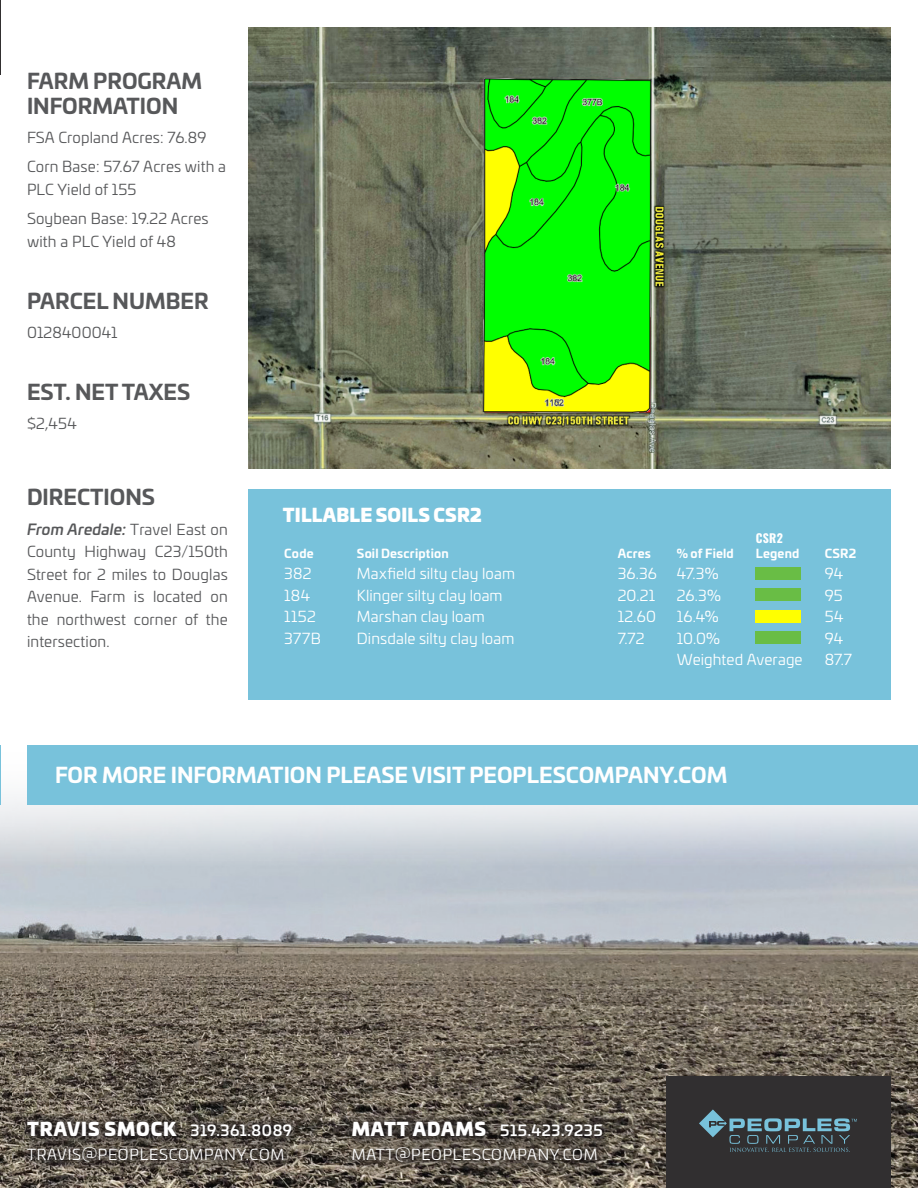
<style>
.page{position:relative;width:918px;height:1188px;background:#fff}
.page>*{position:absolute;margin:0;border:0;box-sizing:border-box;transform-origin:0 0}
.t1{font:700 21px/25.2px "Univia Pro";color:#57585a}
.t2{font:700 21px "Univia Pro";color:#fff}
.t3{font:18px "Univia Pro Ultra";letter-spacing:.01em;color:#fff}
.t4{font:15px/22.5px "Univia Pro";letter-spacing:.01em;color:#57585a}
.t5{font:15px "Univia Pro";letter-spacing:.015em;color:#fff}
.t6{font:15px "Univia Pro";letter-spacing:.05em;color:#fff}
.t7{font:500 15px "Univia Pro";letter-spacing:.04em;color:#fff}
.t8{font:700 12px "Univia Pro";letter-spacing:.02em;color:#fff}
.t9{font:700 12px "Oswald";color:#fff}
.s1{font-weight:500;font-style:italic}
.s2{font-family:"Univia Pro Ultra";font-weight:400;font-size:18px}
</style>
<div class="page">
<div style="left:248px;top:489px;width:643px;height:210px;background:#78c2db"></div>
<img style="left:0;top:796px;width:918px;height:392px">
<img style="left:248px;top:27px;width:643px;height:441px">
<img style="left:477px;top:72px;width:179px;height:345px">
<div style="left:755px;top:567px;width:45px;height:13px;background:#69bd45"></div>
<div style="left:755px;top:588px;width:45px;height:13px;background:#69bd45"></div>
<div style="left:755px;top:631px;width:45px;height:13px;background:#69bd45"></div>
<div style="left:755px;top:610px;width:45px;height:13px;background:#ff0"></div>
<hr style="left:0;top:0;width:1px;height:75px;background:#312f30">
<div style="left:667px;top:1077px;width:224px;height:111px;background:#312f30"></div>
<hr style="left:0;top:745px;width:1px;height:60px;background:#78c2db">
<div style="left:27px;top:745px;width:891px;height:60px;background:#78c2db"></div>
<div style="left:20px;top:1119px;width:279px;height:57px;background:#231f20;opacity:.75"></div>
<div style="left:15px;top:1109px;width:289px;height:65px;background:#231f20;opacity:.75"></div>
<div style="left:345px;top:1119px;width:265px;height:57px;background:#231f20;opacity:.75"></div>
<div style="left:340px;top:1109px;width:275px;height:65px;background:#231f20;opacity:.75"></div>
<svg style="left:699px;top:1109px;width:158px;height:43px"></svg>
<p class="t1" style="left:27px;top:67px;width:177px">FARM PROGRAM<br>INFORMATION</p>
<p class="t4" style="left:27px;top:126px;width:181px">FSA Cropland Acres: 76.89</p>
<p class="t4" style="left:27px;top:155px;width:201px">Corn Base: 57.67 Acres with a<br>PLC Yield of 155</p>
<p class="t4" style="left:27px;top:207px;width:183px">Soybean Base: 19.22 Acres with a PLC Yield of 48</p>
<p class="t1" style="left:27px;top:286px;width:183px">PARCEL NUMBER</p>
<p class="t4" style="left:27px;top:320px;width:92px">0128400041</p>
<p class="t1" style="left:27px;top:378px;width:165px">EST. NET TAXES</p>
<p class="t4" style="left:27px;top:411px;width:51px">$2,454</p>
<p class="t1" style="left:27px;top:483px;width:130px">DIRECTIONS</p>
<p class="t4" style="left:27px;top:517px;width:202px;text-align:justify"><span class="s1">From Aredale:</span> Travel East on County Highway C23/150th Street for 2 miles to Douglas Avenue. Farm is located on the northwest corner of the intersection.</p>
<p class="t3" style="left:283px;top:500px;width:200px">TILLABLE SOILS CSR2</p>
<p class="t9" style="left:756px;top:532px;width:29px">CSR2</p>
<p class="t8" style="left:284px;top:544px;width:31px">Code</p>
<p class="t8" style="left:357px;top:544px;width:93px">Soil Description</p>
<p class="t8" style="left:618px;top:544px;width:35px">Acres</p>
<p class="t8" style="left:677px;top:544px;width:59px">% of Field</p>
<p class="t8" style="left:756px;top:544px;width:45px">Legend</p>
<p class="t8" style="left:825px;top:544px;width:33px">CSR2</p>
<p class="t5" style="left:284px;top:563px;width:29px">382</p>
<p class="t5" style="left:357px;top:563px;width:160px">Maxfield silty clay loam</p>
<p class="t5" style="left:618px;top:563px;width:41px">36.36</p>
<p class="t5" style="left:677px;top:563px;width:43px">47.3%</p>
<p class="t5" style="left:825px;top:563px;width:20px">94</p>
<p class="t5" style="left:284px;top:584px;width:27px">184</p>
<p class="t5" style="left:357px;top:584px;width:147px">Klinger silty clay loam</p>
<p class="t5" style="left:618px;top:584px;width:39px">20.21</p>
<p class="t5" style="left:677px;top:584px;width:46px">26.3%</p>
<p class="t5" style="left:825px;top:584px;width:20px">95</p>
<p class="t5" style="left:284px;top:606px;width:33px">1152</p>
<p class="t5" style="left:357px;top:606px;width:129px">Marshan clay loam</p>
<p class="t5" style="left:618px;top:606px;width:40px">12.60</p>
<p class="t5" style="left:677px;top:606px;width:43px">16.4%</p>
<p class="t5" style="left:825px;top:606px;width:20px">54</p>
<p class="t5" style="left:284px;top:627px;width:38px">377B</p>
<p class="t5" style="left:357px;top:627px;width:159px">Dinsdale silty clay loam</p>
<p class="t5" style="left:618px;top:627px;width:28px">7.72</p>
<p class="t5" style="left:677px;top:627px;width:45px">10.0%</p>
<p class="t5" style="left:825px;top:627px;width:20px">94</p>
<p class="t5" style="left:677px;top:649px;width:127px">Weighted Average</p>
<p class="t5" style="left:825px;top:649px;width:29px">87.7</p>
<p class="t2" style="left:55px;top:758px;width:674px">FOR MORE INFORMATION PLEASE VISIT PEOPLESCOMPANY.COM</p>
<p class="t7" style="left:27px;top:1118px;width:267px"><span class="s2">TRAVIS SMOCK</span> 319.361.8089</p>
<p class="t6" style="left:27px;top:1144px;width:259px">TRAVIS@PEOPLESCOMPANY.COM</p>
<p class="t7" style="left:352px;top:1118px;width:253px"><span class="s2">MATT ADAMS</span> 515.423.9235</p>
<p class="t6" style="left:352px;top:1144px;width:247px">MATT@PEOPLESCOMPANY.COM</p>
</div>
